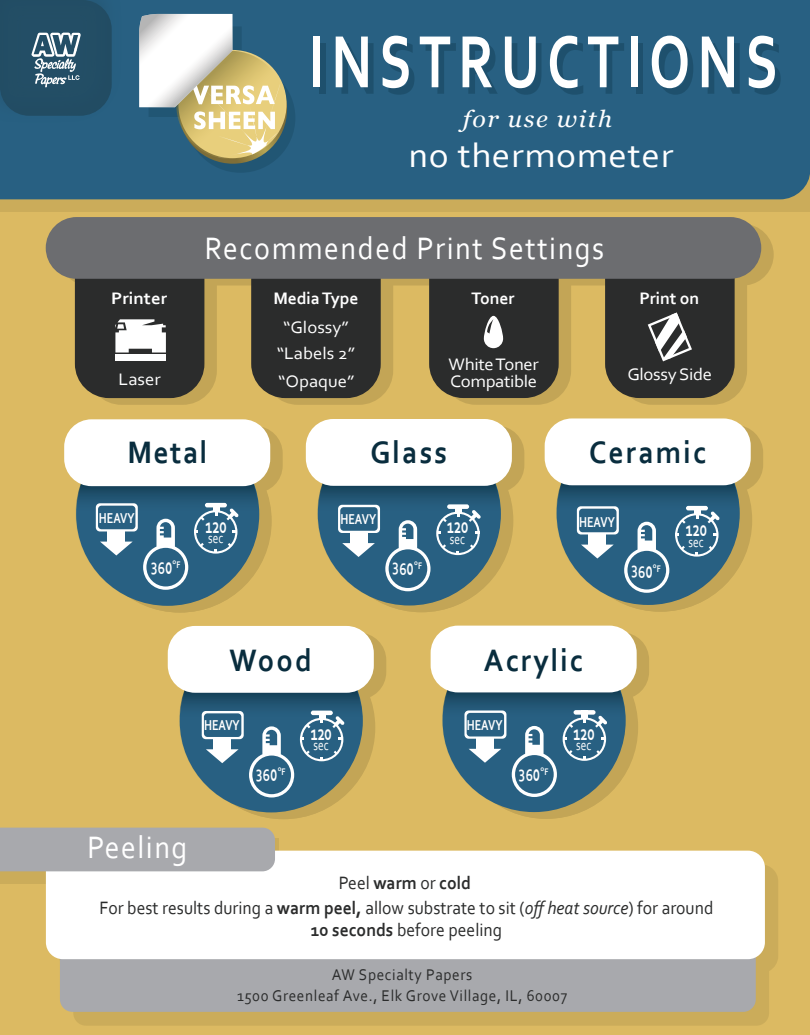
<style>
.page{position:relative;width:810px;height:1035px;background:#dcba62}
.page>*{position:absolute;margin:0;border:0;box-sizing:border-box;transform-origin:0 0}
.t1{font:700 77.62px "Corbel";letter-spacing:.125em;color:#fff;scale:.72 1}
.t2{font:34.88px "Corbel";letter-spacing:.015em;color:#fff;scale:1.08 1}
.t3{font:32.5px "Corbel";letter-spacing:.05em;color:#fff;scale:.92 1}
.t4{font:700 32.5px "Corbel";letter-spacing:.07em;color:#092d3e;scale:.92 1}
.t5{font:italic 23.25px "Georgia";letter-spacing:.06em;color:#fff;scale:1.08 1}
.t6{font:700 22.38px "Corbel";letter-spacing:-.01em;color:#fff;scale:.64 1}
.t7{font:18.75px/21.2px "Corbel";color:#2b2c2c;text-align:center;scale:.94 1}
.t8{font:700 18.75px "Corbel";color:#2b2c2c;scale:.94 1}
.t9{font:700 17.5px "Corbel";letter-spacing:.02em;color:#fff;scale:.76 1}
.t10{font:17.38px/16.2px "Corbel";letter-spacing:-.02em;color:#fff;scale:1.08 1}
.t11{font:17.38px/26.9px "Corbel";color:#fff;text-align:center;scale:1.08 1}
.t12{font:700 17.38px "Corbel";letter-spacing:-.005em;color:#fff}
.t13{font:700 17.38px "Corbel";letter-spacing:-.005em;color:#fff;scale:1.08 1}
.t14{font:16.25px/21.2px "Corbel";letter-spacing:.04em;color:#2b2c2c;text-align:center;scale:.94 1}
.t15{font:700 15px "Corbel";color:#fff;scale:.76 1}
.t16{font:15px "Corbel";color:#fff;scale:.76 1}
.t17{font:700 7.5px "Corbel";color:#fff;scale:.92 1}
.s1{font-size:24.38px}
.s2{font-size:10px}
.s3{font-weight:400}
.s4{font-weight:700}
.s5{font-style:italic}
</style>
<div class="page">
<svg style="left:146px;top:491px;width:125px;height:122px"></svg>
<svg style="left:77px;top:426px;width:206px;height:67px"></svg>
<svg style="left:386px;top:429px;width:127px;height:183px"></svg>
<div style="left:318px;top:426px;width:206px;height:67px;background:#c3a556;border-radius:27px"></div>
<svg style="left:249px;top:636px;width:126px;height:183px"></svg>
<div style="left:180px;top:633px;width:206px;height:67px;background:#c3a556;border-radius:27px"></div>
<svg style="left:512px;top:695px;width:126px;height:124px"></svg>
<div style="left:443px;top:632px;width:206px;height:67px;background:#c3a556;border-radius:27px"></div>
<svg style="left:627px;top:490px;width:125px;height:122px"></svg>
<div style="left:557px;top:425px;width:206px;height:67px;background:#c3a556;border-radius:27px"></div>
<svg style="left:60px;top:224px;width:714px;height:181px"></svg>
<div style="left:60px;top:865px;width:718px;height:161px;background:#cbac5a"></div>
<svg style="left:0;top:838px;width:278px;height:45px"></svg>
<div style="left:0;top:14px;width:810px;height:197px;background:linear-gradient(to right,#cbac5a,#cbac5a)"></div>
<div style="left:251px;top:279px;width:130px;height:119px;background:#2b2c2c"></div>
<div style="left:0;top:0;width:810px;height:199px;background:#286082"></div>
<svg style="left:76px;top:481px;width:183px;height:125px"></svg>
<div style="left:64px;top:419px;width:206px;height:67px;background:#fff;border-radius:27px"></div>
<svg style="left:317px;top:422px;width:183px;height:183px"></svg>
<div style="left:306px;top:419px;width:206px;height:67px;background:#fff;border-radius:27px"></div>
<svg style="left:179px;top:629px;width:183px;height:183px"></svg>
<div style="left:168px;top:626px;width:206px;height:67px;background:#fff;border-radius:27px"></div>
<svg style="left:442px;top:629px;width:183px;height:183px"></svg>
<div style="left:431px;top:626px;width:206px;height:66px;background:#fff;border-radius:27px"></div>
<svg style="left:556px;top:480px;width:183px;height:125px"></svg>
<div style="left:545px;top:418px;width:206px;height:67px;background:#fff;border-radius:27px"></div>
<div style="left:60px;top:906px;width:696px;height:106px;background:#a8a9ad;border-radius:13px"></div>
<div style="left:46px;top:851px;width:719px;height:108px;background:#fff;border-radius:17px"></div>
<div style="left:0;top:828px;width:275px;height:43px;background:#a8a9ad"></div>
<div style="left:46px;top:217px;width:715px;height:62px;background:#6c6d70;border-radius:31px"></div>
<svg style="left:75px;top:278px;width:129px;height:120px;background:#484846"></svg>
<div style="left:213px;top:503px;width:6px;height:9px;background:#fff"></div>
<hr style="left:205px;top:503px;width:22px;height:4px;background:#fff;border-radius:2px">
<svg style="left:194px;top:508px;width:45px;height:46px;background:#507e99"></svg>
<svg style="left:96px;top:503px;width:92px;height:87px;background:#527e97"></svg>
<svg style="left:447px;top:504px;width:22px;height:5px"></svg>
<svg style="left:338px;top:505px;width:143px;height:86px;background:#4e7b94"></svg>
<div style="left:694px;top:506px;width:7px;height:9px;background:#fff"></div>
<hr style="left:686px;top:506px;width:22px;height:4px;background:#fff;border-radius:2px">
<svg style="left:675px;top:511px;width:45px;height:46px;background:#507e99"></svg>
<svg style="left:577px;top:506px;width:92px;height:87px;background:#547f97"></svg>
<div style="left:582px;top:711px;width:6px;height:8px;background:#fff"></div>
<div style="left:574px;top:710px;width:22px;height:5px;background:#fff;border-radius:2px"></div>
<svg style="left:563px;top:716px;width:44px;height:45px;background:#517f9a"></svg>
<svg style="left:512px;top:726px;width:45px;height:71px;background:#5a859f"></svg>
<div style="left:476px;top:739px;width:18px;height:12px;background:#fff"></div>
<svg style="left:469px;top:749px;width:32px;height:14px"></svg>
<svg style="left:464px;top:711px;width:42px;height:28px"></svg>
<div style="left:319px;top:711px;width:6px;height:8px;background:#fff"></div>
<hr style="left:311px;top:711px;width:22px;height:4px;background:#fff;border-radius:2px">
<svg style="left:300px;top:716px;width:45px;height:45px;background:#517e99"></svg>
<svg style="left:202px;top:711px;width:92px;height:87px;background:#527e97"></svg>
<svg style="left:186px;top:63px;width:109px;height:110px"></svg>
<svg style="left:429px;top:278px;width:130px;height:120px;background:#373633"></svg>
<svg style="left:605px;top:278px;width:130px;height:120px;background:#3c3b38"></svg>
<svg style="left:139px;top:14px;width:146px;height:145px;background:#b7bca9"></svg>
<img style="left:0;top:0;width:149px;height:150px">
<svg style="left:0;top:0;width:112px;height:116px;background:#315970"></svg>
<h1 class="t1" style="left:309px;top:13px;width:653px">INSTRUCTIONS</h1>
<p class="t5" style="left:463px;top:104px;width:140px">for use with</p>
<h2 class="t2" style="left:409px;top:134px;width:247px">no thermometer</h2>
<h3 class="t3" style="left:205px;top:228px;width:436px">Recommended Print Settings</h3>
<p class="t13" style="left:111px;top:287px;width:54px">Printer</p>
<p class="t12" style="left:274px;top:287px;width:86px">Media Type</p>
<p class="t10" style="left:119px;top:370px;width:41px">Laser</p>
<p class="t11" style="left:277px;top:313px;width:74px">“Glossy” “Labels 2” “Opaque”</p>
<p class="t12" style="left:471px;top:287px;width:45px">Toner</p>
<p class="t12" style="left:639px;top:287px;width:61px">Print on</p>
<p class="t10" style="left:449px;top:356px;width:85px">White Toner<br>Compatible</p>
<p class="t10" style="left:627px;top:366px;width:80px">Glossy Side</p>
<h3 class="t4" style="left:127px;top:432px;width:89px">Metal</h3>
<h3 class="t4" style="left:370px;top:432px;width:85px">Glass</h3>
<h3 class="t4" style="left:589px;top:432px;width:129px">Ceramic</h3>
<p class="t15" style="left:99px;top:509px;width:49px">HEAVY</p>
<p class="t9" style="left:151px;top:556px;width:29px">36<span class="s1">0</span></p>
<p class="t17" style="left:173px;top:557px;width:10px">o<span class="s2">F</span></p>
<p class="t6" style="left:206px;top:512px;width:35px">120</p>
<p class="t16" style="left:208px;top:529px;width:22px">sec</p>
<p class="t15" style="left:341px;top:509px;width:49px">HEAVY</p>
<p class="t9" style="left:393px;top:556px;width:29px">36<span class="s1">0</span></p>
<p class="t17" style="left:414px;top:558px;width:10px">o<span class="s2">F</span></p>
<p class="t6" style="left:447px;top:512px;width:35px">120</p>
<p class="t16" style="left:450px;top:529px;width:22px">sec</p>
<p class="t15" style="left:579px;top:512px;width:49px">HEAVY</p>
<p class="t9" style="left:631px;top:559px;width:29px">36<span class="s1">0</span></p>
<p class="t17" style="left:653px;top:561px;width:10px">o<span class="s2">F</span></p>
<p class="t6" style="left:686px;top:515px;width:35px">120</p>
<p class="t16" style="left:689px;top:532px;width:22px">sec</p>
<h3 class="t4" style="left:230px;top:640px;width:91px">Wood</h3>
<h3 class="t4" style="left:484px;top:640px;width:109px">Acrylic</h3>
<p class="t15" style="left:204px;top:716px;width:49px">HEAVY</p>
<p class="t6" style="left:311px;top:719px;width:35px">120</p>
<p class="t16" style="left:313px;top:736px;width:22px">sec</p>
<p class="t15" style="left:467px;top:716px;width:49px">HEAVY</p>
<p class="t6" style="left:573px;top:719px;width:35px">120</p>
<p class="t16" style="left:576px;top:736px;width:22px">sec</p>
<p class="t9" style="left:256px;top:763px;width:29px">36<span class="s1">0</span></p>
<p class="t17" style="left:278px;top:764px;width:10px">o<span class="s2">F</span></p>
<p class="t9" style="left:519px;top:763px;width:29px">36<span class="s1">0</span></p>
<p class="t17" style="left:540px;top:764px;width:10px">o<span class="s2">F</span></p>
<h3 class="t3" style="left:88px;top:827px;width:110px">Peeling</h3>
<p class="t8" style="left:339px;top:871px;width:142px"><span class="s3">Peel</span> warm <span class="s3">or</span> cold</p>
<p class="t7" style="left:100px;top:897px;width:655px">For best results during a <span class="s4">warm peel,</span> allow substrate to sit (<span class="s5">off heat source</span>) for around<br><span class="s4">10 seconds</span> before peeling</p>
<p class="t14" style="left:237px;top:963px;width:353px">AW Specialty Papers<br>1500 Greenleaf Ave., Elk Grove Village, IL, 60007</p>
</div>
